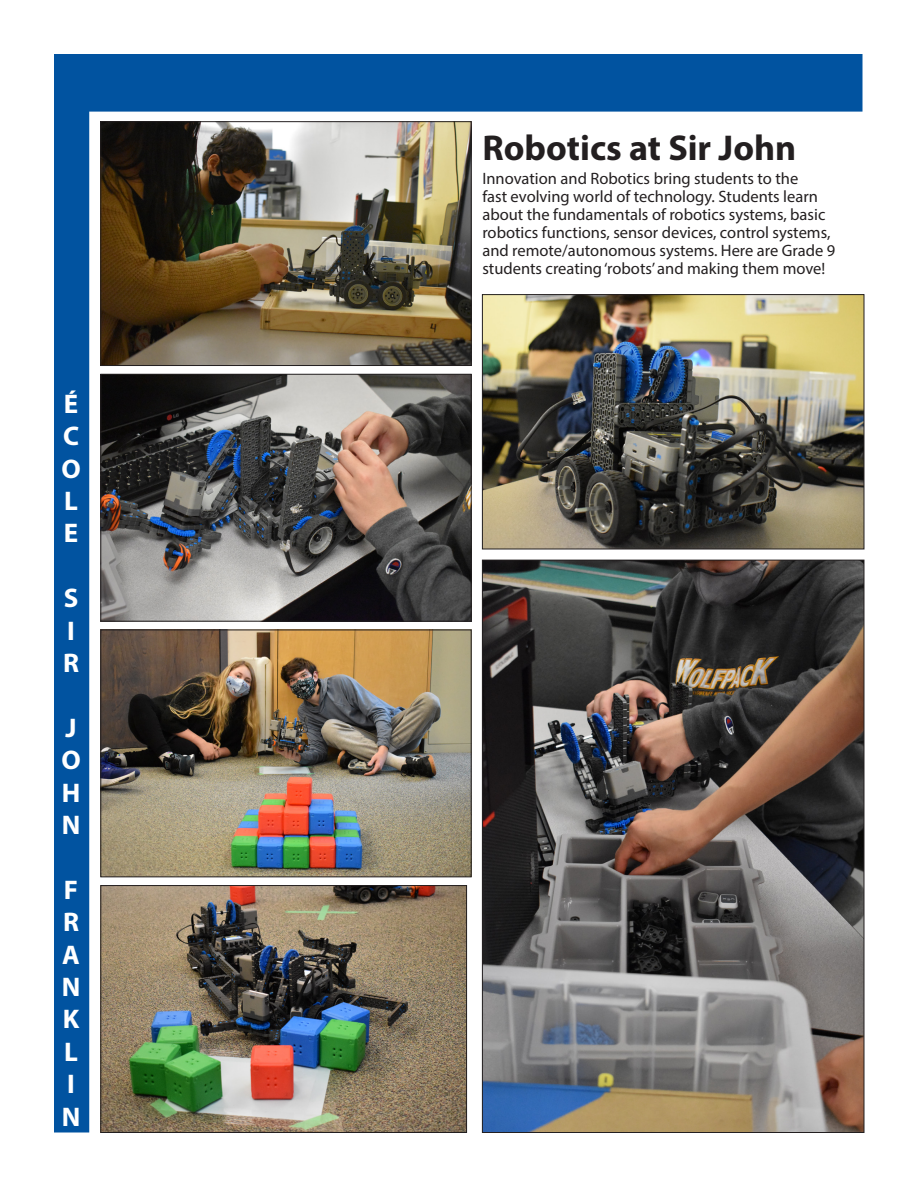
<style>
.page{position:relative;width:918px;height:1188px;background:#fff}
.page>*{position:absolute;margin:0;border:0;box-sizing:border-box;transform-origin:0 0}
.t1{font:700 36px "Myriad Pro";color:#231f20}
.t2{font:700 27px "Myriad Pro";color:#fff}
.t3{font:16.5px/18px "Myriad Pro";color:#231f20}
</style>
<div class="page">
<img style="left:54px;top:54px;width:808px;height:1079px">
<p class="t2" style="left:64px;top:386px;width:16px">É</p>
<p class="t2" style="left:63px;top:418px;width:18px">C</p>
<p class="t2" style="left:61px;top:451px;width:21px">O</p>
<p class="t2" style="left:64px;top:483px;width:15px">L</p>
<p class="t2" style="left:64px;top:516px;width:16px">E</p>
<p class="t2" style="left:64px;top:580px;width:16px">S</p>
<p class="t2" style="left:67px;top:613px;width:9px">I</p>
<p class="t2" style="left:63px;top:645px;width:18px">R</p>
<p class="t2" style="left:66px;top:710px;width:13px">J</p>
<p class="t2" style="left:61px;top:742px;width:21px">O</p>
<p class="t2" style="left:62px;top:775px;width:20px">H</p>
<p class="t2" style="left:62px;top:807px;width:20px">N</p>
<p class="t2" style="left:64px;top:872px;width:16px">F</p>
<p class="t2" style="left:63px;top:904px;width:18px">R</p>
<p class="t2" style="left:62px;top:937px;width:19px">A</p>
<p class="t2" style="left:62px;top:969px;width:20px">N</p>
<p class="t2" style="left:63px;top:1002px;width:18px">K</p>
<p class="t2" style="left:64px;top:1034px;width:15px">L</p>
<p class="t2" style="left:67px;top:1066px;width:9px">I</p>
<p class="t2" style="left:62px;top:1099px;width:20px">N</p>
<p class="t1" style="left:482px;top:125px;width:315px">Robotics at Sir John</p>
<p class="t3" style="left:482px;top:169px;width:354px">Innovation and Robotics bring students to the<br>fast evolving world of technology. Students learn about the fundamentals of robotics systems, basic robotics functions, sensor devices, control systems, and remote/autonomous systems. Here are Grade 9 students creating ‘robots’ and making them move!</p>
</div>
